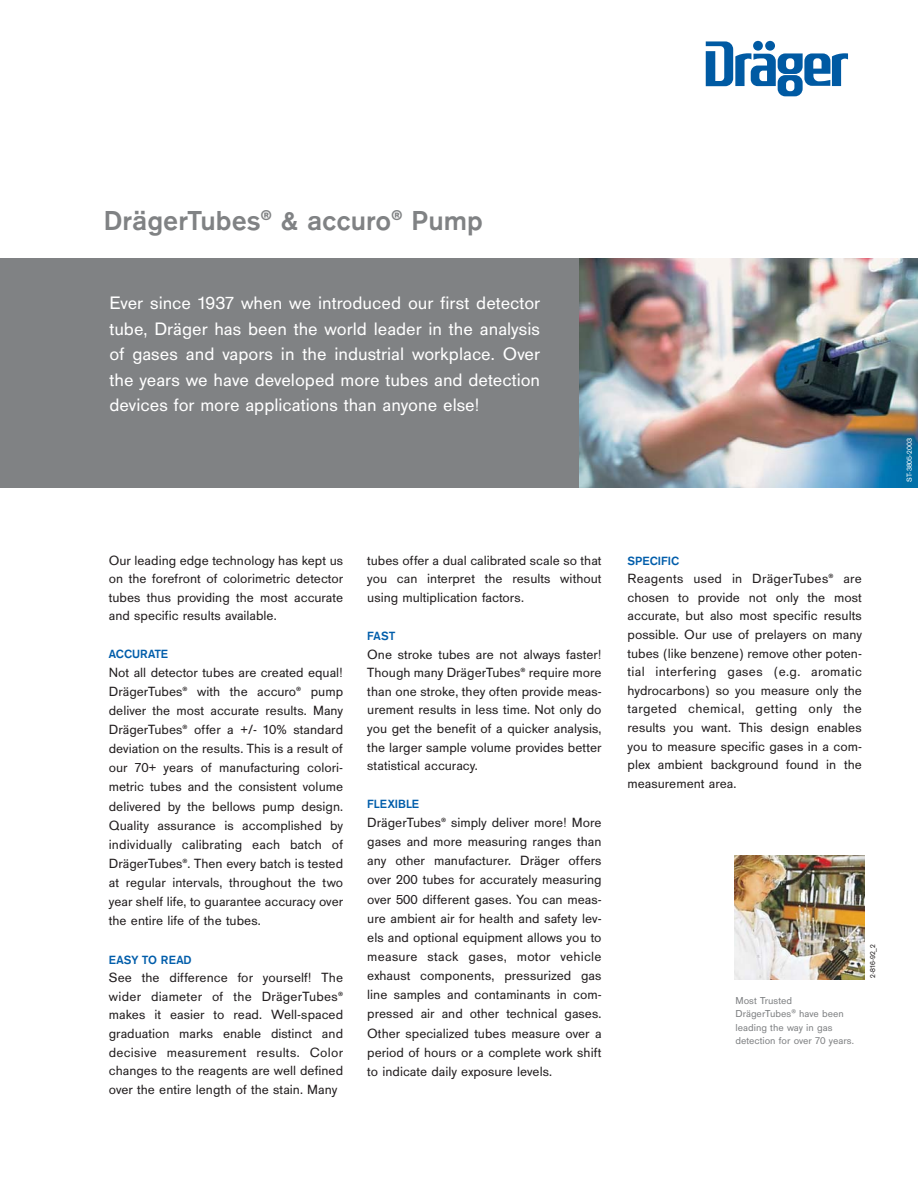
<style>
.page{position:relative;width:918px;height:1188px;background:#fff}
.page>*{position:absolute;margin:0;border:0;box-sizing:border-box;transform-origin:0 0}
.t1{font:700 28.5px "Draeger San";color:#808284}
.t2{font:18.75px/25.5px "Draeger San";color:#fff;text-align:justify}
.t3{font:13.8px/18.6px "Draeger San";color:#231f20;text-align:justify}
.t4{font:700 12.3px "Draeger San";color:#005daa}
.t5{font:10.5px/13.5px "Draeger San";color:#808284}
.t6{font:7.5px "Draeger San";color:#fff}
.t7{font:7.5px "Draeger San";color:#231f20}
</style>
<div class="page">
<div style="left:0;top:258px;width:582px;height:230px;background:#808284"></div>
<img style="left:580px;top:258px;width:338px;height:230px">
<svg style="left:706px;top:41px;width:142px;height:55px"></svg>
<img style="left:735px;top:856px;width:129px;height:124px">
<p class="t1" style="left:104px;top:209px;width:381px">DrägerTubes<sup>®</sup> &amp; accuro<sup>®</sup> Pump</p>
<p class="t2" style="left:109px;top:292px;width:432px">Ever since 1937 when we introduced our first detector tube, Dräger has been the world leader in the analysis of gases and vapors in the industrial workplace. Over the years we have developed more tubes and detection devices for more applications than anyone else!</p>
<p class="t3" style="left:109px;top:552px;width:236px">Our leading edge technology has kept us on the forefront of colorimetric detector tubes thus providing the most accurate and specific results available.</p>
<p class="t4" style="left:109px;top:649px;width:61px">ACCURATE</p>
<p class="t3" style="left:109px;top:664px;width:236px;line-height:19.2px">Not all detector tubes are created equal!<br>DrägerTubes<sup>®</sup> with the accuro<sup>®</sup> pump deliver the most accurate results. Many DrägerTubes<sup>®</sup> offer a +/- 10% standard deviation on the results. This is a result of our 70+ years of manufacturing colori&shy;metric tubes and the consistent volume delivered by the bellows pump design.<br>Quality assurance is accomplished by individually calibrating each batch of DrägerTubes<sup>®</sup>. Then every batch is tested at regular intervals, throughout the two year shelf life, to guarantee accuracy over the entire life of the tubes.</p>
<p class="t4" style="left:109px;top:955px;width:84px">EASY TO READ</p>
<p class="t3" style="left:109px;top:970px;width:236px">See the difference for yourself! The wider diameter of the DrägerTubes<sup>® </sup>makes it easier to read. Well-spaced graduation marks enable distinct and decisive measurement results. Color changes to the reagents are well defined over the entire length of the stain. Many</p>
<p class="t3" style="left:367px;top:552px;width:236px">tubes offer a dual calibrated scale so that you can interpret the results without using multiplication factors.</p>
<p class="t4" style="left:367px;top:631px;width:29px">FAST</p>
<p class="t3" style="left:367px;top:646px;width:236px">One stroke tubes are not always faster!<br>Though many DrägerTubes<sup>®</sup> require more than one stroke, they often provide meas&shy;urement results in less time. Not only do you get the benefit of a quicker analysis, the larger sample volume provides better statistical accuracy.</p>
<p class="t4" style="left:367px;top:799px;width:54px">FLEXIBLE</p>
<p class="t3" style="left:367px;top:814px;width:236px;line-height:19.2px">DrägerTubes<sup>®</sup> simply deliver more! More gases and more measuring ranges than any other manufacturer. Dräger offers over 200 tubes for accurately measuring over 500 different gases. You can meas&shy;ure ambient air for health and safety lev&shy;els and optional equipment allows you to measure stack gases, motor vehicle exhaust components, pressurized gas line samples and contaminants in com&shy;pressed air and other technical gases.<br>Other specialized tubes measure over a period of hours or a complete work shift to indicate daily exposure levels.</p>
<p class="t4" style="left:628px;top:556px;width:53px">SPECIFIC</p>
<p class="t3" style="left:628px;top:570px;width:236px">Reagents used in DrägerTubes<sup>®</sup> are chosen to provide not only the most accurate, but also most specific results possible. Our use of prelayers on many tubes (like benzene) remove other poten&shy;tial interfering gases (e.g. aromatic hydrocarbons) so you measure only the targeted chemical, getting only the results you want. This design enables you to measure specific gases in a com&shy;plex ambient background found in the measurement area.</p>
<p class="t5" style="left:735px;top:995px;width:120px">Most Trusted<br>DrägerTubes<sup>®</sup> have been leading the way in gas detection for over 70 years.</p>
<p class="t7" style="left:870px;top:978px;width:35px;rotate:-90deg">2-816-92_2</p>
<p class="t6" style="left:906px;top:482px;width:45px;rotate:-90deg">ST-3805-2003</p>
</div>
